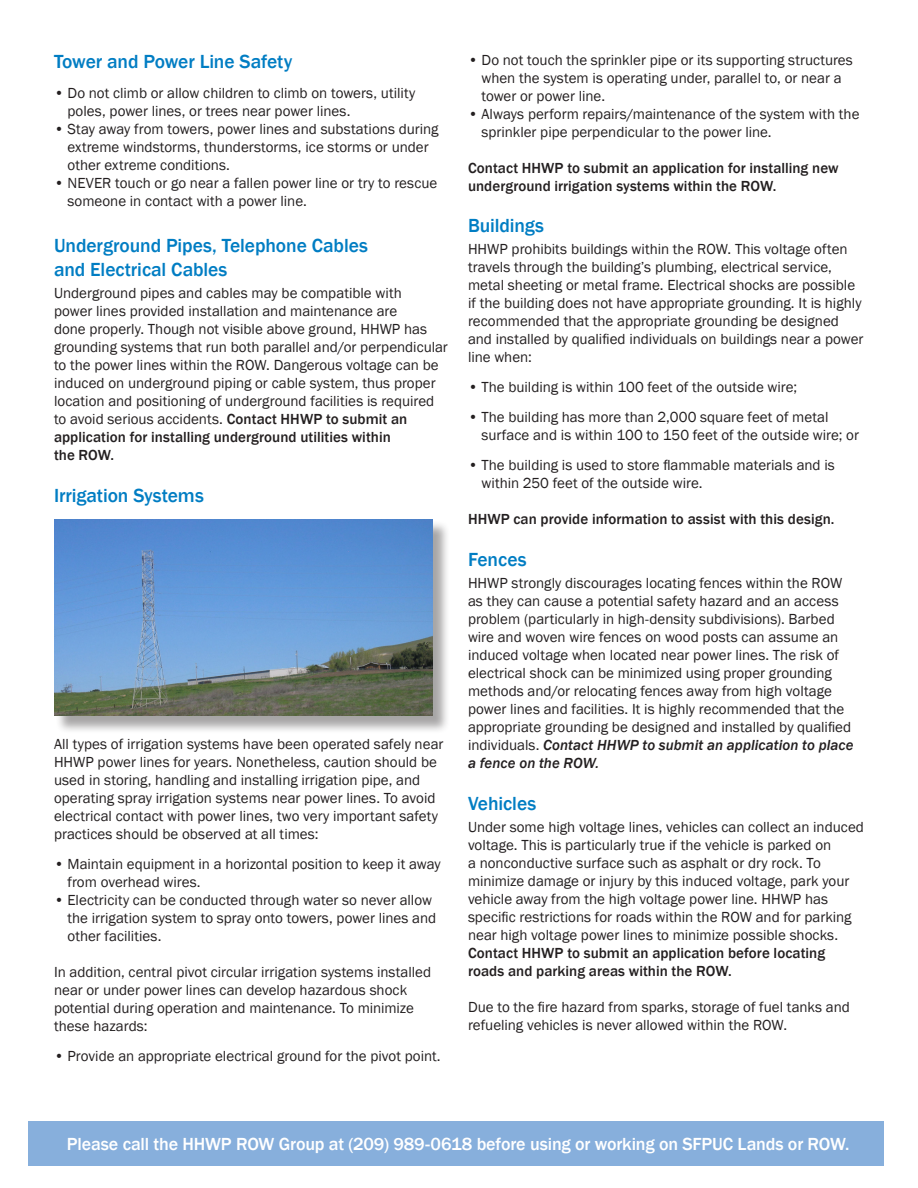
<style>
.page{position:relative;width:918px;height:1188px;background:#fff}
.page>*{position:absolute;margin:0;border:0;box-sizing:border-box;transform-origin:0 0}
.t1{font:500 19.5px "Franklin Gothic";letter-spacing:-.005em;color:#007dc3}
.t2{font:500 18px "Franklin Gothic";letter-spacing:-.01em;color:#fff}
.t3{font:15px/18px "Franklin Gothic";color:#231f20}
.t4{font:500 15px/18px "Franklin Gothic";letter-spacing:.005em;color:#231f20}
.s1{font-weight:500}
.s2{font-weight:500;font-style:italic}
</style>
<div class="page">
<div style="left:55px;top:521px;width:395px;height:213px;background:#231f20;opacity:.4"></div>
<img style="left:54px;top:519px;width:378px;height:197px">
<div style="left:28px;top:1121px;width:855px;height:45px;background:#87afdc"></div>
<p class="t1" style="left:54px;top:49px;width:240px">Tower and Power Line Safety</p>
<p class="t3" style="left:68px;top:84px;width:349px;text-indent:-14px">• Do not climb or allow children to climb on towers, utility poles, power lines, or trees near power lines.</p>
<p class="t3" style="left:68px;top:120px;width:372px;text-indent:-14px">• Stay away from towers, power lines and substations during extreme windstorms, thunderstorms, ice storms or under other extreme conditions.</p>
<p class="t3" style="left:68px;top:174px;width:371px;text-indent:-14px">• NEVER touch or go near a fallen power line or try to rescue someone in contact with a power line.</p>
<p class="t1" style="left:54px;top:234px;width:315px">Underground Pipes, Telephone Cables</p>
<p class="t1" style="left:54px;top:257px;width:175px">and Electrical Cables</p>
<p class="t3" style="left:54px;top:285px;width:395px">Underground pipes and cables may be compatible with<br>power lines provided installation and maintenance are<br>done properly. Though not visible above ground, HHWP has grounding systems that run both parallel and/or perpendicular to the power lines within the ROW. Dangerous voltage can be induced on underground piping or cable system, thus proper location and positioning of underground facilities is required to avoid serious accidents. <span class="s1">Contact HHWP to submit an application for installing underground utilities within</span></p>
<p class="t4" style="left:54px;top:447px;width:62px">the ROW.</p>
<p class="t1" style="left:54px;top:483px;width:151px">Irrigation Systems</p>
<p class="t3" style="left:54px;top:736px;width:391px">All types of irrigation systems have been operated safely near HHWP power lines for years. Nonetheless, caution should be used in storing, handling and installing irrigation pipe, and operating spray irrigation systems near power lines. To avoid electrical contact with power lines, two very important safety practices should be observed at all times:</p>
<p class="t3" style="left:68px;top:856px;width:375px;text-indent:-14px">• Maintain equipment in a horizontal position to keep it away from overhead wires.</p>
<p class="t3" style="left:68px;top:892px;width:370px;text-indent:-14px">• Electricity can be conducted through water so never allow the irrigation system to spray onto towers, power lines and other facilities.</p>
<p class="t3" style="left:54px;top:964px;width:379px">In addition, central pivot circular irrigation systems installed near or under power lines can develop hazardous shock potential during operation and maintenance. To minimize these hazards:</p>
<p class="t3" style="left:54px;top:1048px;width:388px">• Provide an appropriate electrical ground for the pivot point.</p>
<p class="t3" style="left:482px;top:51px;width:373px;text-indent:-14px">• Do not touch the sprinkler pipe or its supporting structures when the system is operating under, parallel to, or near a tower or power line.</p>
<p class="t3" style="left:482px;top:105px;width:380px;text-indent:-14px">• Always perform repairs/maintenance of the system with the sprinkler pipe perpendicular to the power line.</p>
<p class="t4" style="left:468px;top:159px;width:372px">Contact HHWP to submit an application for installing new underground irrigation systems within the ROW.</p>
<p class="t1" style="left:468px;top:213px;width:78px">Buildings</p>
<p class="t3" style="left:468px;top:241px;width:397px">HHWP prohibits buildings within the ROW. This voltage often travels through the building’s plumbing, electrical service, metal sheeting or metal frame. Electrical shocks are possible if the building does not have appropriate grounding. It is highly recommended that the appropriate grounding be designed and installed by qualified individuals on buildings near a power line when:</p>
<p class="t3" style="left:468px;top:379px;width:331px">• The building is within 100 feet of the outside wire;</p>
<p class="t3" style="left:482px;top:409px;width:379px;text-indent:-14px">• The building has more than 2,000 square feet of metal surface and is within 100 to 150 feet of the outside wire; or</p>
<p class="t3" style="left:482px;top:457px;width:355px;text-indent:-14px">• The building is used to store flammable materials and is within 250 feet of the outside wire.</p>
<p class="t4" style="left:468px;top:511px;width:368px">HHWP can provide information to assist with this design.</p>
<p class="t1" style="left:468px;top:547px;width:60px">Fences</p>
<p class="t3" style="left:468px;top:575px;width:387px">HHWP strongly discourages locating fences within the ROW as they can cause a potential safety hazard and an access problem (particularly in high-density subdivisions). Barbed wire and woven wire fences on wood posts can assume an induced voltage when located near power lines. The risk of electrical shock can be minimized using proper grounding methods and/or relocating fences away from high voltage power lines and facilities. It is highly recommended that the appropriate grounding be designed and installed by qualified individuals. <span class="s2">Contact HHWP to submit an application to place a fence on the ROW.</span></p>
<p class="t1" style="left:468px;top:791px;width:70px">Vehicles</p>
<p class="t3" style="left:468px;top:819px;width:398px">Under some high voltage lines, vehicles can collect an induced voltage. This is particularly true if the vehicle is parked on<br>a nonconductive surface such as asphalt or dry rock. To minimize damage or injury by this induced voltage, park your vehicle away from the high voltage power line. HHWP has specific restrictions for roads within the ROW and for parking near high voltage power lines to minimize possible shocks.<br><span class="s1">Contact HHWP to submit an application before locating roads and parking areas within the ROW.</span></p>
<p class="t3" style="left:468px;top:999px;width:383px">Due to the fire hazard from sparks, storage of fuel tanks and refueling vehicles is never allowed within the ROW.</p>
<p class="t2" style="left:67px;top:1132px;width:784px">Please call the HHWP ROW Group at (209) 989-0618 before using or working on SFPUC Lands or ROW.</p>
</div>
